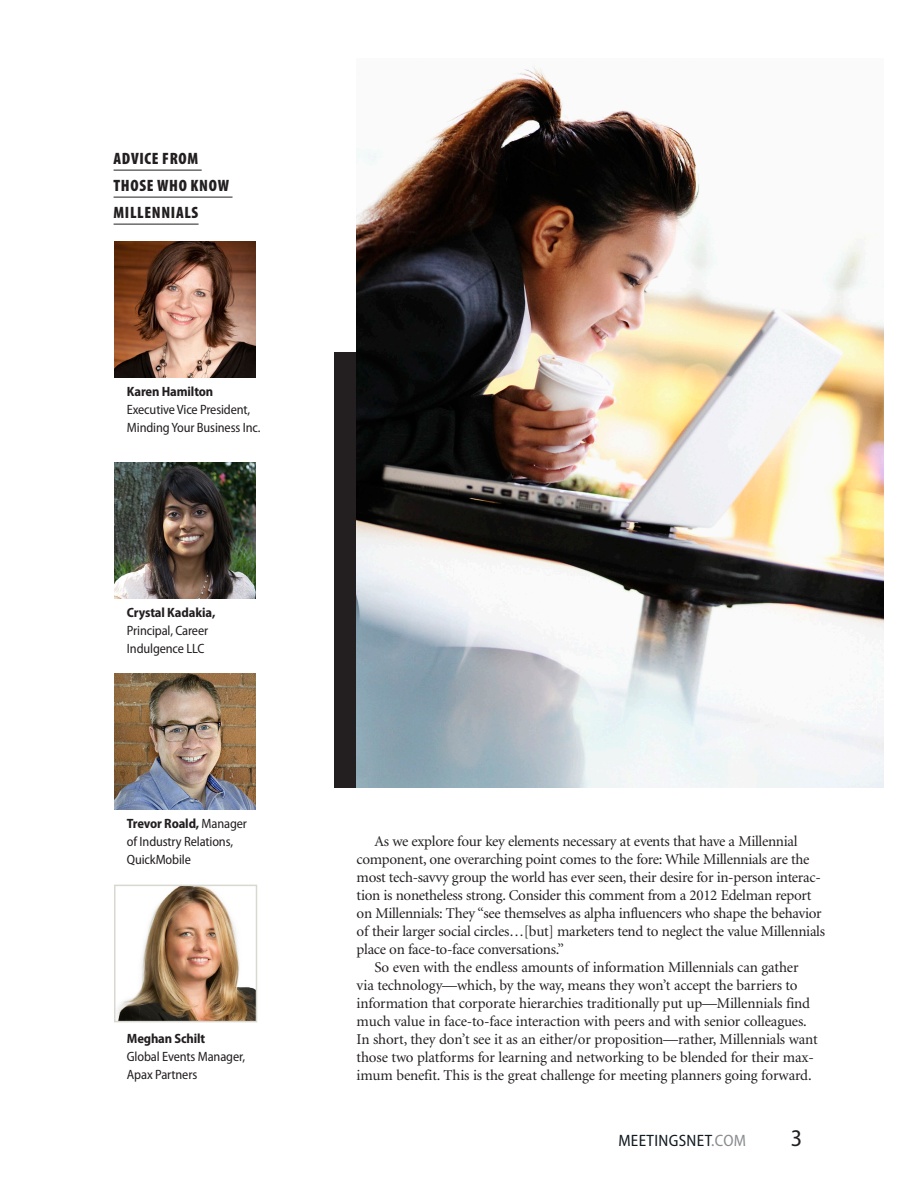
<style>
.page{position:relative;width:918px;height:1188px;background:#fff}
.page>*{position:absolute;margin:0;border:0;box-sizing:border-box;transform-origin:0 0}
.t1{font:semi-condensed 24px "Myriad Pro";color:#231f20}
.Subhead_3_black_w_un{font:900 condensed 16.5px/27px "Myriad Pro";letter-spacing:.04em;color:#231f20}
.t2{font:semi-condensed 16.5px "Myriad Pro";letter-spacing:.02em;color:#101a21}
.Text_Indent{font:15px/18px "Minion";letter-spacing:-.015em;color:#231f20}
.Caption_1{font:semi-condensed 13.5px/18px "Myriad Pro";letter-spacing:-.01em;color:#231f20}
.Caption_1-2{font:700 semi-condensed 13.5px "Myriad Pro";letter-spacing:-.01em;color:#231f20}
.s1{font-weight:700}
.s2{color:#8a8c8f}
</style>
<div class="page">
<div style="left:334px;top:352px;width:24px;height:436px;background:#231f20"></div>
<img style="left:117px;top:888px;width:137px;height:131px">
<div style="left:114px;top:885px;width:143px;height:137px;border:2px solid #d8d8d0"></div>
<img style="left:114px;top:241px;width:142px;height:136px">
<img style="left:114px;top:673px;width:142px;height:137px">
<img style="left:114px;top:462px;width:142px;height:136px">
<hr style="left:114px;top:170px;width:88px;height:1px;background:#231f20">
<hr style="left:114px;top:197px;width:119px;height:1px;background:#231f20">
<hr style="left:114px;top:224px;width:85px;height:1px;background:#231f20">
<img style="left:357px;top:67px;width:526px;height:721px">
<p class="Subhead_3_black_w_un" style="left:114px;top:145px;width:117px">ADVICE FROM<br>THOSE WHO KNOW<br>MILLENNIALS</p>
<p class="Caption_1-2" style="left:127px;top:384px;width:88px">Karen Hamilton</p>
<p class="Caption_1" style="left:127px;top:401px;width:135px">Executive Vice President,<br>Minding Your Business Inc.</p>
<p class="Caption_1" style="left:127px;top:603px;width:90px"><span class="s1">Crystal Kadakia,<br></span>Principal, Career<br>Indulgence LLC</p>
<p class="Caption_1" style="left:127px;top:815px;width:122px"><span class="s1">Trevor Roald,</span> Manager of Industry Relations,<br>QuickMobile</p>
<p class="Caption_1-2" style="left:127px;top:1031px;width:80px">Meghan Schilt</p>
<p class="Caption_1" style="left:127px;top:1048px;width:120px">Global Events Manager,<br>Apax Partners</p>
<p class="Text_Indent" style="left:357px;top:833px;width:470px;text-indent:18px">As we explore four key elements necessary at events that have a Millennial component, one overarching point comes to the fore: While Millennials are the most tech-savvy group the world has ever seen, their desire for in-person interac&shy;tion is nonetheless strong. Consider this comment from a 2012 Edelman report on Millennials: They “see themselves as alpha influencers who shape the behavior of their larger social circles…[but] marketers tend to neglect the value Millennials place on face-to-face conversations.”</p>
<p class="Text_Indent" style="left:357px;top:959px;width:463px;text-indent:18px">So even with the endless amounts of information Millennials can gather via technology—which, by the way, means they won’t accept the barriers to information that corporate hierarchies traditionally put up—Millennials find much value in face-to-face interaction with peers and with senior colleagues.<br>In short, they don’t see it as an either/or proposition—rather, Millennials want those two platforms for learning and networking to be blended for their max&shy;imum benefit. This is the great challenge for meeting planners going forward.</p>
<p class="t2" style="left:618px;top:1132px;width:129px">MEETINGSNET<span class="s2">.COM</span></p>
<p class="t1" style="left:791px;top:1125px;width:13px">3</p>
</div>
